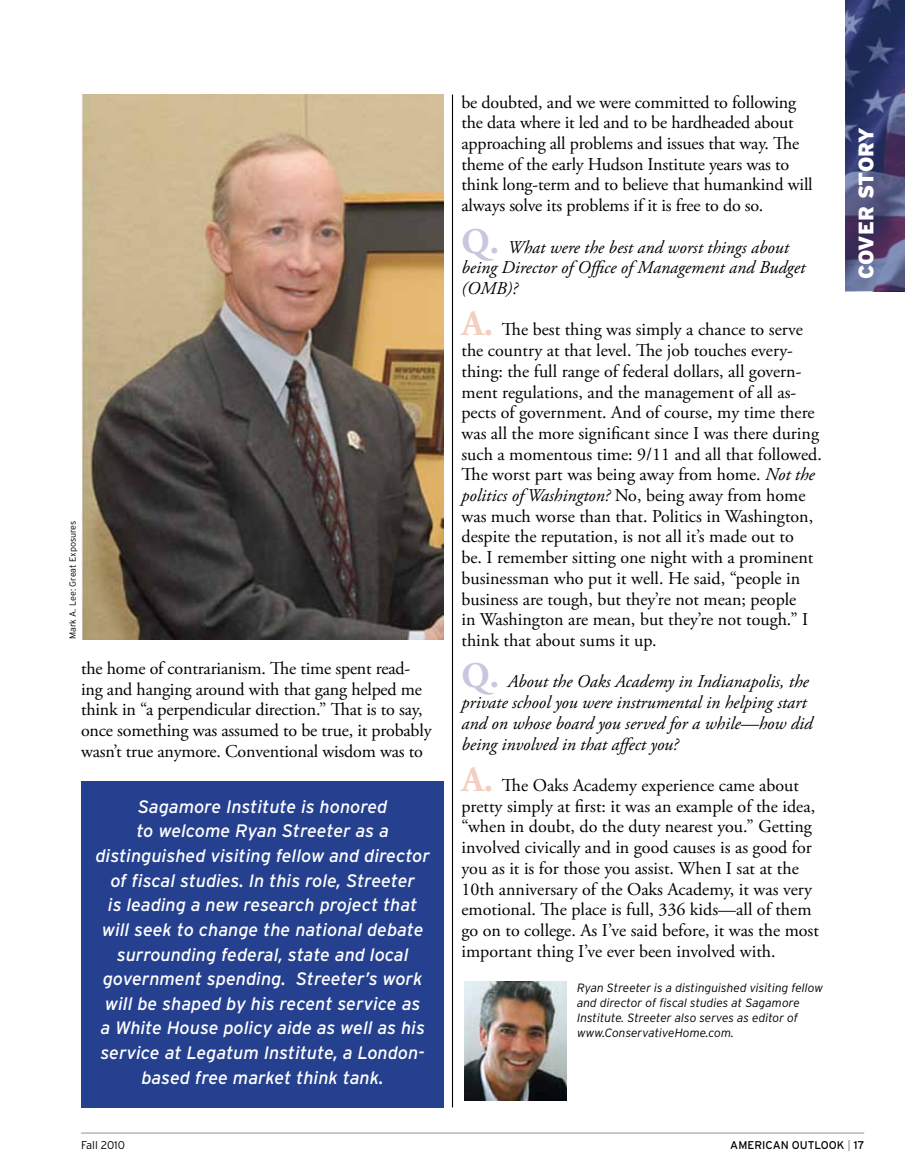
<style>
.page{position:relative;width:905px;height:1175px;background:#fff}
.page>*{position:absolute;margin:0;border:0;box-sizing:border-box;transform-origin:0 0}
.t1{font:900 21px "Interstate";letter-spacing:-.025em;color:#fff}
.t2{font:18px/20.7px "Adobe Garamond Pro";color:#000}
.t3{font:italic 18px/24.6px "Interstate";color:#fff;text-align:center}
.t4{font:italic 18px/20.7px "Adobe Garamond Pro";color:#000}
.t5{font:italic 300 12px/15px "Interstate";color:#000}
.t6{font:11.25px "Interstate";color:#000}
.t7{font:300 11.25px "Interstate";color:#000}
.t8{font:300 9px "Interstate";color:#000}
.s1{font-weight:700;font-style:normal;font-size:36px;color:#c8c7df}
.s2{font-weight:700;font-size:36px;color:#f3cfc1}
.s3{font-style:italic}
.s4{color:#939598}
</style>
<div class="page">
<hr style="left:81px;top:1132px;width:783px;height:1px;background:#939598">
<img style="left:464px;top:981px;width:102px;height:119px">
<hr style="left:452px;top:94px;width:1px;height:1013px;background:#000">
<img style="left:81px;top:94px;width:362px;height:545px">
<div style="left:81px;top:781px;width:362px;height:326px;background:#25408f"></div>
<svg style="left:845px;top:0;width:59px;height:291px;background:#424574"></svg>
<p class="t8" style="left:68px;top:639px;width:120px;rotate:-90deg">Mark A. Lee: Great Exposures</p>
<p class="t2" style="left:81px;top:658px;width:352px">the home of contrarianism. The time spent read&shy;ing and hanging around with that gang helped me think in “a perpendicular direction.” That is to say, once something was assumed to be true, it probably wasn’t true anymore. Conventional wisdom was to</p>
<p class="t3" style="left:95px;top:794px;width:336px">Sagamore Institute is honored<br>to welcome Ryan Streeter as a distinguished visiting fellow and director of fiscal studies. In this role, Streeter<br>is leading a new research project that will seek to change the national debate surrounding federal, state and local government spending. Streeter’s work will be shaped by his recent service as<br>a White House policy aide as well as his service at Legatum Institute, a London&shy;based free market think tank.</p>
<p class="t2" style="left:461px;top:92px;width:353px">be doubted, and we were committed to following the data where it led and to be hardheaded about approaching all problems and issues that way. The theme of the early Hudson Institute years was to think long-term and to believe that humankind will always solve its problems if it is free to do so.</p>
<p class="t4" style="left:461px;top:237px;width:345px"><span class="s1">Q.</span> What were the best and worst things about being Director of Office of Management and Budget (OMB)?</p>
<p class="t2" style="left:461px;top:320px;width:362px"><span class="s2">A.</span> The best thing was simply a chance to serve the country at that level. The job touches every&shy;thing: the full range of federal dollars, all govern&shy;ment regulations, and the management of all as&shy;pects of government. And of course, my time there was all the more significant since I was there during such a momentous time: 9/11 and all that followed.<br>The worst part was being away from home. <span class="s3">Not the politics of Washington?</span> No, being away from home was much worse than that. Politics in Washington, despite the reputation, is not all it’s made out to<br>be. I remember sitting one night with a prominent businessman who put it well. He said, “people in business are tough, but they’re not mean; people<br>in Washington are mean, but they’re not tough.” I think that about sums it up.</p>
<p class="t4" style="left:461px;top:672px;width:353px"><span class="s1">Q.</span> About the Oaks Academy in Indianapolis, the private school you were instrumental in helping start and on whose board you served for a while—how did being involved in that affect you?</p>
<p class="t2" style="left:461px;top:775px;width:359px"><span class="s2">A.</span> The Oaks Academy experience came about pretty simply at first: it was an example of the idea, “when in doubt, do the duty nearest you.” Getting involved civically and in good causes is as good for you as it is for those you assist. When I sat at the 10th anniversary of the Oaks Academy, it was very emotional. The place is full, 336 kids—all of them go on to college. As I’ve said before, it was the most important thing I’ve ever been involved with.</p>
<p class="t5" style="left:577px;top:980px;width:247px">Ryan Streeter is a distinguished visiting fellow and director of fiscal studies at Sagamore Institute. Streeter also serves as editor of www.ConservativeHome.com.</p>
<p class="t1" style="left:854px;top:279px;width:153px;rotate:-90deg">COVER STORY</p>
<p class="t7" style="left:81px;top:1138px;width:45px">Fall 2010</p>
<p class="t6" style="left:730px;top:1138px;width:136px">AMERICAN OUTLOOK <span class="s4">|</span> 17</p>
</div>
